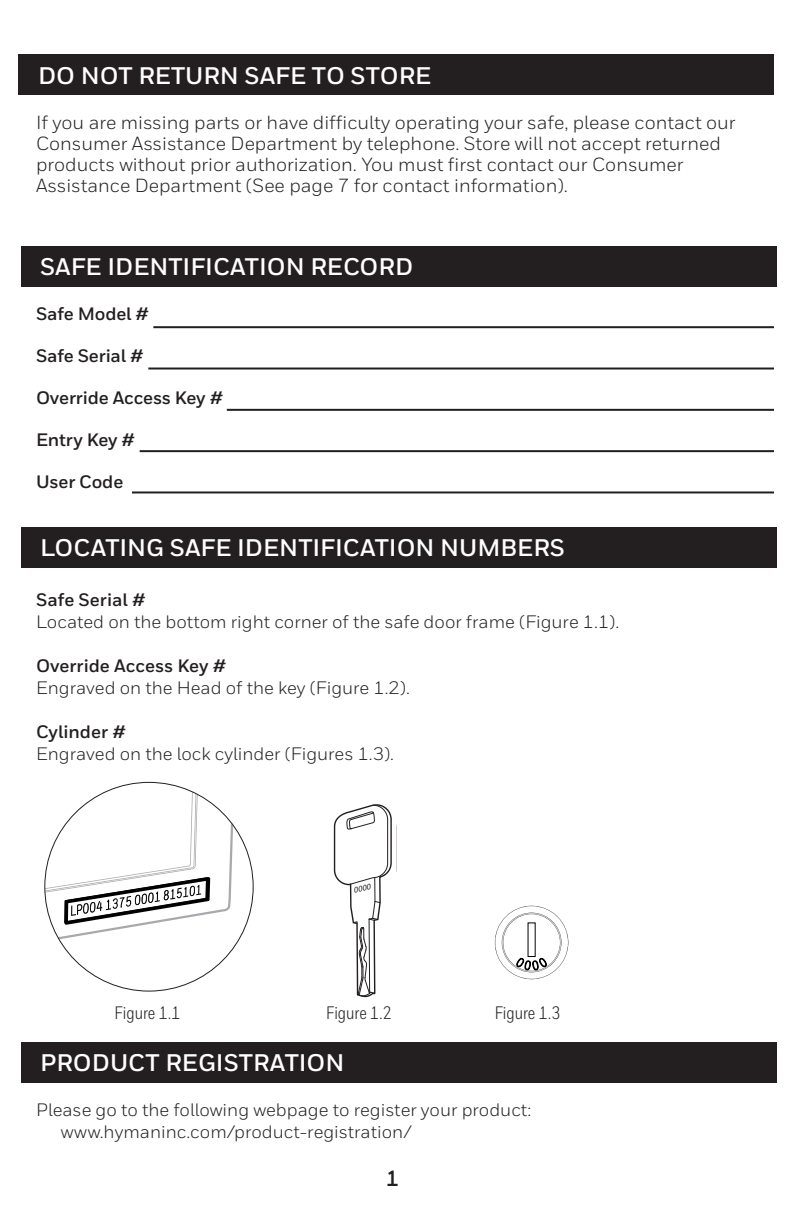
<style>
.page{position:relative;width:792px;height:1224px;background:#fff}
.page>*{position:absolute;margin:0;border:0;box-sizing:border-box;transform-origin:0 0}
.t1{font:700 24px "Honeywell Sans";color:#fff}
._3{font:700 22px "Honeywell Sans";color:#231f20}
.t2{font:19px/21px "Honeywell Sans";color:#231f20}
.t3{font:18px "Honeywell Sans";color:#231f20}
.t4{font:700 18px "Honeywell Sans";letter-spacing:-.01em;color:#231f20}
.t5{font:18px "Honeywell Cond";color:#231f20}
.t6{font:italic 8.6px "Myriad Pro";color:#231f20}
</style>
<div class="page">
<div style="left:18px;top:54px;width:756px;height:41px;background:#231f20"></div>
<hr style="left:153px;top:326px;width:621px;height:2px;background:#231f20">
<hr style="left:148px;top:368px;width:626px;height:2px;background:#231f20">
<hr style="left:227px;top:409px;width:547px;height:2px;background:#231f20">
<hr style="left:140px;top:450px;width:634px;height:2px;background:#231f20">
<hr style="left:132px;top:491px;width:642px;height:2px;background:#231f20">
<div style="left:21px;top:527px;width:756px;height:41px;background:#231f20"></div>
<div style="left:21px;top:1043px;width:756px;height:40px;background:#231f20"></div>
<div style="left:21px;top:246px;width:756px;height:41px;background:#231f20"></div>
<svg style="left:333px;top:804px;width:64px;height:194px"></svg>
<svg style="left:495px;top:906px;width:73px;height:73px"></svg>
<svg style="left:59px;top:801px;width:184px;height:189px"></svg>
<svg style="left:45px;top:782px;width:165px;height:158px"></svg>
<p class="t1" style="left:38px;top:61px;width:395px">DO NOT RETURN SAFE TO STORE</p>
<p class="t2" style="left:36px;top:112px;width:701px">If you are missing parts or have difficulty operating your safe, please contact our Consumer Assistance Department by telephone. Store will not accept returned products without prior authorization. You must first contact our Consumer Assistance Department (See page 7 for contact information).</p>
<p class="t1" style="left:40px;top:252px;width:375px">SAFE IDENTIFICATION RECORD</p>
<p class="t4" style="left:36px;top:303px;width:114px">Safe Model #</p>
<p class="t4" style="left:36px;top:345px;width:109px">Safe Serial #</p>
<p class="t4" style="left:36px;top:387px;width:189px">Override Access Key #</p>
<p class="t4" style="left:36px;top:429px;width:100px">Entry Key #</p>
<p class="t4" style="left:36px;top:471px;width:89px">User Code</p>
<p class="t1" style="left:40px;top:533px;width:527px">LOCATING SAFE IDENTIFICATION NUMBERS</p>
<p class="t4" style="left:36px;top:589px;width:111px">Safe Serial #</p>
<p class="t3" style="left:36px;top:611px;width:585px">Located on the bottom right corner of the safe door frame (Figure 1.1).</p>
<p class="t4" style="left:36px;top:655px;width:192px">Override Access Key #</p>
<p class="t3" style="left:36px;top:677px;width:375px">Engraved on the Head of the key (Figure 1.2).</p>
<p class="t4" style="left:36px;top:721px;width:91px">Cylinder #</p>
<p class="t3" style="left:36px;top:743px;width:360px">Engraved on the lock cylinder (Figures 1.3).</p>
<p class="t6" style="left:352px;top:885px;width:19px;rotate:-13deg">0000</p>
<p class="t5" style="left:115px;top:1002px;width:68px">Figure 1.1</p>
<p class="t5" style="left:326px;top:1002px;width:68px">Figure 1.2</p>
<p class="t5" style="left:495px;top:1002px;width:68px">Figure 1.3</p>
<p class="t1" style="left:40px;top:1048px;width:306px">PRODUCT REGISTRATION</p>
<p class="t3" style="left:36px;top:1099px;width:497px">Please go to the following webpage to register your product:</p>
<p class="t3" style="left:61px;top:1121px;width:353px">www.hymaninc.com/product-registration/</p>
<p class="_3" style="left:386px;top:1165px;width:15px">1</p>
</div>
